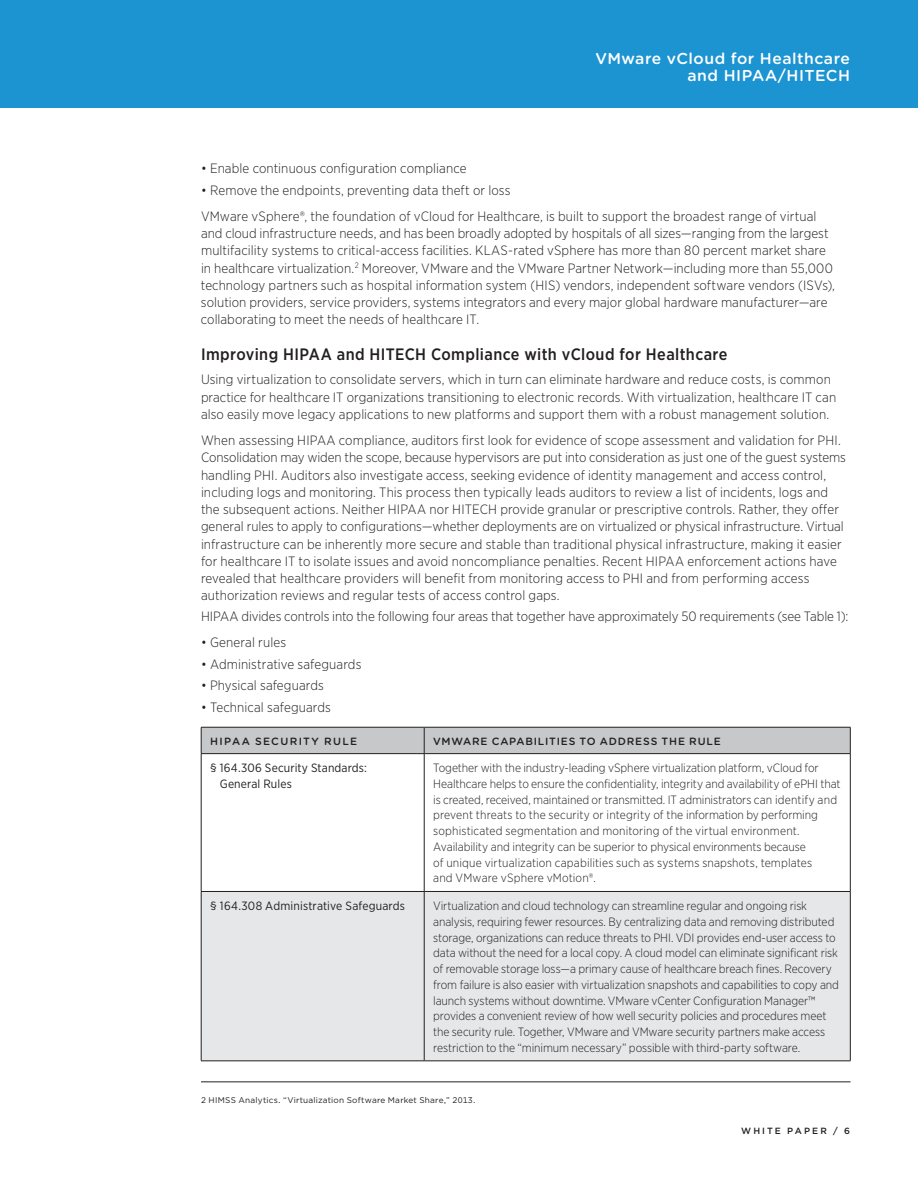
<style>
.page{position:relative;width:918px;height:1188px;background:#fff}
.page>*{position:absolute;margin:0;border:0;box-sizing:border-box;transform-origin:0 0}
.t1{font:500 16.5px "Gotham Narrow";letter-spacing:.025em;color:#231f20}
.t2{font:500 15.75px/17.2px "Gotham Rounded";letter-spacing:.035em;color:#fff;text-align:right}
.t3{font:300 13.5px/17.2px "Gotham Narrow";letter-spacing:.005em;color:#231f20}
.t4{font:300 12px/15.8px "Gotham Narrow";letter-spacing:-.005em;color:#231f20}
.t5{font:12px/15.8px "Gotham Narrow";letter-spacing:.01em;color:#231f20}
.t6{font:500 10.5px "Gotham Rounded";letter-spacing:.08em;color:#231f20}
.t7{font:500 10.5px "Gotham Rounded";letter-spacing:.13em;color:#231f20}
.t8{font:500 9px "Gotham";letter-spacing:.23em;color:#231f20}
.t9{font:8.25px "Gotham";letter-spacing:.025em;color:#231f20}
</style>
<div class="page">
<div style="left:0;top:0;width:918px;height:108px;background:#1c94d2"></div>
<div style="left:202px;top:892px;width:648px;height:169px;background:#e6e7e9"></div>
<div style="left:201px;top:727px;width:650px;height:27px;background:#c7c8ca"></div>
<hr style="left:424px;top:753px;width:426px;height:1px;background:#231f20">
<hr style="left:201px;top:754px;width:1px;height:137px;background:#231f20">
<hr style="left:424px;top:754px;width:1px;height:137px;background:#231f20">
<hr style="left:850px;top:754px;width:1px;height:137px;background:#231f20">
<hr style="left:201px;top:891px;width:223px;height:1px;background:#231f20">
<hr style="left:201px;top:892px;width:1px;height:169px;background:#231f20">
<hr style="left:424px;top:891px;width:426px;height:1px;background:#231f20">
<hr style="left:424px;top:892px;width:1px;height:169px;background:#231f20">
<hr style="left:850px;top:892px;width:1px;height:169px;background:#231f20">
<hr style="left:201px;top:1061px;width:223px;height:1px;background:#231f20">
<hr style="left:424px;top:1061px;width:426px;height:1px;background:#231f20">
<hr style="left:201px;top:1082px;width:650px;height:1px;background:#231f20">
<p class="t2" style="left:595px;top:49px;width:256px">VMWARE VCLOUD FOR HEALTHCARE<br>AND HIPAA/HITECH</p>
<p class="t3" style="left:201px;top:159px;width:267px">• Enable continuous configuration compliance</p>
<p class="t3" style="left:201px;top:176px;width:617px;line-height:26.2px">• Remove the endpoints, preventing data theft or loss<br>VMware vSphere®, the foundation of vCloud for Healthcare, is built to support the broadest range of virtual</p>
<p class="t3" style="left:201px;top:224px;width:636px">and cloud infrastructure needs, and has been broadly adopted by hospitals of all sizes—ranging from the largest multifacility systems to critical-access facilities. KLAS-rated vSphere has more than 80 percent market share in healthcare virtualization.<sup>2</sup> Moreover, VMware and the VMware Partner Network—including more than 55,000 technology partners such as hospital information system (HIS) vendors, independent software vendors (ISVs), solution providers, service providers, systems integrators and every major global hardware manufacturer—are collaborating to meet the needs of healthcare IT.</p>
<p class="t1" style="left:201px;top:343px;width:528px">Improving HIPAA and HITECH Compliance with vCloud for Healthcare</p>
<p class="t3" style="left:201px;top:371px;width:637px">Using virtualization to consolidate servers, which in turn can eliminate hardware and reduce costs, is common practice for healthcare IT organizations transitioning to electronic records. With virtualization, healthcare IT can also easily move legacy applications to new platforms and support them with a robust management solution.</p>
<p class="t3" style="left:201px;top:431px;width:647px">When assessing HIPAA compliance, auditors first look for evidence of scope assessment and validation for PHI.<br>Consolidation may widen the scope, because hypervisors are put into consideration as just one of the guest systems handling PHI. Auditors also investigate access, seeking evidence of identity management and access control, including logs and monitoring. This process then typically leads auditors to review a list of incidents, logs and the subsequent actions. Neither HIPAA nor HITECH provide granular or prescriptive controls. Rather, they offer general rules to apply to configurations—whether deployments are on virtualized or physical infrastructure. Virtual infrastructure can be inherently more secure and stable than traditional physical infrastructure, making it easier for healthcare IT to isolate issues and avoid noncompliance penalties. Recent HIPAA enforcement actions have revealed that healthcare providers will benefit from monitoring access to PHI and from performing access authorization reviews and regular tests of access control gaps.</p>
<p class="t3" style="left:201px;top:607px;width:649px">HIPAA divides controls into the following four areas that together have approximately 50 requirements (see Table 1):</p>
<p class="t3" style="left:201px;top:633px;width:87px">• General rules</p>
<p class="t3" style="left:201px;top:655px;width:162px">• Administrative safeguards</p>
<p class="t3" style="left:201px;top:677px;width:124px">• Physical safeguards</p>
<p class="t3" style="left:201px;top:698px;width:131px">• Technical safeguards</p>
<p class="t7" style="left:210px;top:733px;width:147px">HIPAA SECURITY RULE</p>
<p class="t6" style="left:433px;top:733px;width:76px">VMWARE CAPA</p>
<p class="t6" style="left:525px;top:733px;width:27px">BI LITIES</p>
<p class="t6" style="left:580px;top:733px;width:64px">TO ADDRESS</p>
<p class="t6" style="left:662px;top:733px;width:9px">THE</p>
<p class="t6" style="left:689px;top:733px;width:32px">RULE</p>
<p class="t5" style="left:220px;top:760px;width:149px;text-indent:-10px">§ 164.306 Security Standards:<br>General Rules</p>
<p class="t4" style="left:433px;top:760px;width:409px">Together with the industry-leading vSphere virtualization platform, vCloud for Healthcare helps to ensure the confidentiality, integrity and availability of ePHI that is created, received, maintained or transmitted. IT administrators can identify and prevent threats to the security or integrity of the information by performing sophisticated segmentation and monitoring of the virtual environment.<br>Availability and integrity can be superior to physical environments because<br>of unique virtualization capabilities such as systems snapshots, templates<br>and VMware vSphere vMotion®.</p>
<p class="t5" style="left:210px;top:898px;width:196px">§ 164.308 Administrative Safeguards</p>
<p class="t4" style="left:433px;top:898px;width:407px">Virtualization and cloud technology can streamline regular and ongoing risk analysis, requiring fewer resources. By centralizing data and removing distributed storage, organizations can reduce threats to PHI. VDI provides end-user access to data without the need for a local copy. A cloud model can eliminate significant risk of removable storage loss—a primary cause of healthcare breach fines. Recovery from failure is also easier with virtualization snapshots and capabilities to copy and launch systems without downtime. VMware vCenter Configuration Manager™ provides a convenient review of how well security policies and procedures meet the security rule. Together, VMware and VMware security partners make access restriction to the “minimum necessary” possible with third-party software.</p>
<p class="t9" style="left:201px;top:1095px;width:276px">2 HIMSS Analytics. “Virtualization Software Market Share,” 2013.</p>
<p class="t8" style="left:741px;top:1125px;width:110px">W HITE PAPER / 6</p>
</div>
